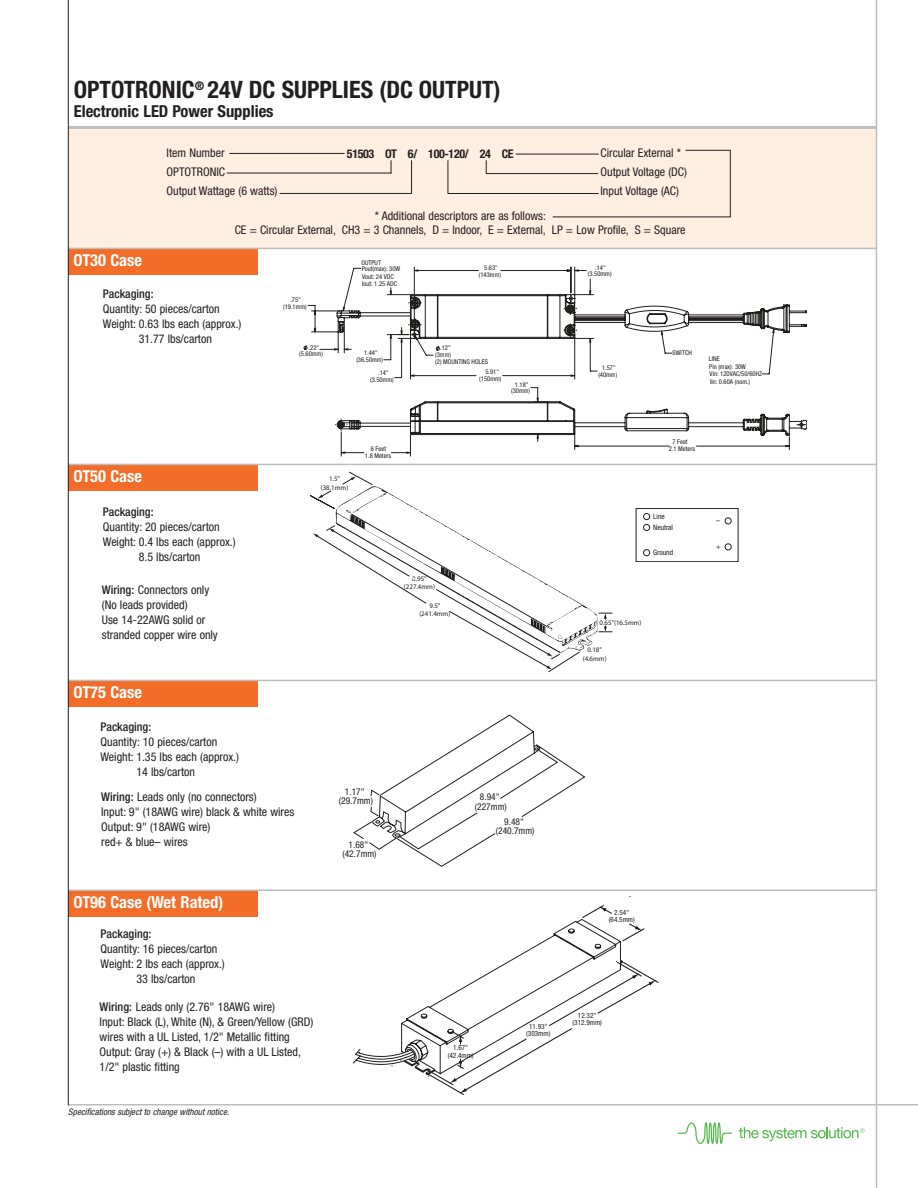
<style>
.page{position:relative;width:918px;height:1188px;background:#fff}
.page>*{position:absolute;margin:0;border:0;box-sizing:border-box;transform-origin:0 0}
.t1{font:700 condensed 24px "Helvetica Neue";color:#231f20}
.t2{font:700 condensed 16.5px "Helvetica Neue";color:#fff}
.t3{font:700 condensed 16.5px "Helvetica Neue";color:#231f20}
.t4{font:condensed 12px/15px "Helvetica Neue";color:#231f20}
.t5{font:500 condensed 12px "Helvetica Neue";color:#231f20}
.t6{font:700 condensed 12px "Helvetica Neue";letter-spacing:-.03em;color:#231f20}
.t7{font:condensed 9.45px/9.4px "Helvetica Neue";color:#231f20;text-align:center}
.t8{font:condensed 9.45px "Helvetica Neue";color:#201d1e}
.t9{font:italic condensed 9px "Helvetica Neue";letter-spacing:.005em;color:#231f20}
.t10{font:condensed 7.5px "Helvetica Neue";color:#231f20}
.t11{font:condensed 7.2px "Helvetica Neue";color:#201d1e}
.t12{font:condensed 7.2px "Helvetica Neue";color:#231f20}
.t13{font:6.9px/8.2px "Myriad";color:#201d1e;text-align:center}
.t14{font:condensed 6.6px/6.6px "Helvetica Neue";color:#201d1d;text-align:center}
.s1{font-weight:500}
</style>
<div class="page">
<div style="left:68px;top:128px;width:809px;height:120px;background:#feefe1"></div>
<hr style="left:229px;top:153px;width:116px;height:1px;background:#231f20">
<hr style="left:227px;top:173px;width:164px;height:1px;background:#231f20">
<svg style="left:391px;top:160px;width:1px;height:13px"></svg>
<hr style="left:280px;top:193px;width:131px;height:1px;background:#231f20">
<hr style="left:411px;top:160px;width:1px;height:34px;background:#231f20">
<hr style="left:448px;top:160px;width:1px;height:34px;background:#231f20">
<hr style="left:516px;top:154px;width:83px;height:1px;background:#231f20">
<hr style="left:448px;top:193px;width:151px;height:1px;background:#231f20">
<svg style="left:486px;top:160px;width:1px;height:13px"></svg>
<hr style="left:486px;top:173px;width:112px;height:1px;background:#231f20">
<hr style="left:553px;top:217px;width:178px;height:1px;background:#231f20">
<hr style="left:686px;top:150px;width:45px;height:1px;background:#231f20">
<hr style="left:730px;top:150px;width:1px;height:67px;background:#231f20">
<hr style="left:69px;top:126px;width:808px;height:3px;background:#bcbdc0">
<div style="left:68px;top:248px;width:189px;height:27px;background:#f36c28"></div>
<hr style="left:68px;top:248px;width:809px;height:1px;background:#bcbdc0">
<div style="left:68px;top:464px;width:189px;height:27px;background:#f36c28"></div>
<hr style="left:68px;top:464px;width:809px;height:1px;background:#bcbdc0">
<div style="left:68px;top:680px;width:189px;height:27px;background:#f36c28"></div>
<hr style="left:68px;top:680px;width:809px;height:1px;background:#bcbdc0">
<div style="left:68px;top:890px;width:189px;height:27px;background:#f36c28"></div>
<hr style="left:68px;top:890px;width:809px;height:1px;background:#bcbdc0">
<svg style="left:678px;top:1122px;width:54px;height:22px"></svg>
<svg style="left:739px;top:1127px;width:126px;height:14px"></svg>
<hr style="left:876px;top:0;width:1px;height:1188px;background:#bcbdc0">
<hr style="left:68px;top:1104px;width:850px;height:1px;background:#bcbdc0">
<hr style="left:68px;top:0;width:1px;height:1105px;background:#231f20">
<svg style="left:310px;top:472px;width:302px;height:200px"></svg>
<svg style="left:353px;top:715px;width:232px;height:152px"></svg>
<svg style="left:353px;top:896px;width:277px;height:171px"></svg>
<svg style="left:401px;top:905px;width:257px;height:190px"></svg>
<svg style="left:314px;top:266px;width:475px;height:187px"></svg>
<svg style="left:337px;top:294px;width:470px;height:141px"></svg>
<div style="left:636px;top:508px;width:102px;height:54px;border:1px solid #231f20"></div>
<div style="left:643px;top:513px;width:7px;height:7px;border:1px solid #231f20;border-radius:50%"></div>
<div style="left:725px;top:518px;width:7px;height:6px;border:1px solid #231f20;border-radius:50%"></div>
<div style="left:725px;top:544px;width:7px;height:6px;border:1px solid #231f20;border-radius:50%"></div>
<div style="left:643px;top:524px;width:7px;height:7px;border:1px solid #231f20;border-radius:50%"></div>
<div style="left:643px;top:549px;width:7px;height:7px;border:1px solid #231f20;border-radius:50%"></div>
<h1 class="t1" style="left:74px;top:81px;width:428px">OPTOTRONIC<sup>®</sup> 24V DC SUPPLIES (DC OUTPUT)</h1>
<h2 class="t3" style="left:74px;top:105px;width:201px">Electronic LED Power Supplies</h2>
<p class="t4" style="left:167px;top:144px;width:112px;line-height:18.9px">Item Number<br>OPTOTRONIC<br>Output Wattage (6 watts)</p>
<p class="t4" style="left:601px;top:144px;width:88px;line-height:18.9px">Circular External *<br>Output Voltage (DC)<br>Input Voltage (AC)</p>
<p class="t6" style="left:347px;top:149px;width:168px">51503 OT 6/ 100-120/ 24 CE</p>
<h2 class="t2" style="left:74px;top:254px;width:70px">OT30 Case</h2>
<p class="t4" style="left:235px;top:210px;width:452px;line-height:13.5px;text-align:center">* Additional descriptors are as follows:<br>CE = Circular External, CH3 = 3 Channels, D = Indoor, E = External, LP = Low Profile, S = Square</p>
<p class="t14" style="left:361px;top:259px;width:40px;line-height:7.2px;text-align:left">OUTPUT<br>Pout(max): 30W<br>Vout: 24 VDC<br>Iout: 1.25 ADC</p>
<p class="t14" style="left:479px;top:264px;width:24px;line-height:7.1px">5.63" (143mm)</p>
<p class="t14" style="left:588px;top:265px;width:25px">.14" (3.50mm)</p>
<p class="t5" style="left:103px;top:290px;width:52px">Packaging:</p>
<p class="t4" style="left:103px;top:303px;width:118px">Quantity: 50 pieces/carton</p>
<p class="t4" style="left:103px;top:318px;width:140px">Weight: 0.63 lbs each (approx.)</p>
<p class="t4" style="left:139px;top:333px;width:75px">31.77 lbs/carton</p>
<p class="t14" style="left:283px;top:297px;width:25px;line-height:7.1px">.75" (19.1mm)</p>
<p class="t14" style="left:299px;top:344px;width:25px;text-align:left;text-indent:9px">.22" (5.60mm)</p>
<p class="t14" style="left:356px;top:350px;width:28px;line-height:7.1px">1.44" (36.50mm)</p>
<p class="t14" style="left:370px;top:370px;width:25px">.14" (3.50mm)</p>
<p class="t14" style="left:435px;top:342px;width:54px;line-height:13.6px;text-align:left;text-indent:5px">.12"<br>(2) MOUNTING HOLES</p>
<p class="t14" style="left:435px;top:352px;width:17px">(3mm)</p>
<p class="t14" style="left:479px;top:369px;width:24px">5.91" (150mm)</p>
<p class="t14" style="left:511px;top:382px;width:20px">1.18" (30mm)</p>
<p class="t14" style="left:598px;top:365px;width:20px">1.57" (40mm)</p>
<p class="t14" style="left:673px;top:350px;width:21px">SWITCH</p>
<p class="t14" style="left:709px;top:356px;width:55px;line-height:7.5px;text-align:left">LINE<br>Pin (max): 30W<br>Vin: 120VAC/50/60HZ<br>Iin: 0.60A (nom.)</p>
<h2 class="t2" style="left:74px;top:470px;width:70px">OT50 Case</h2>
<p class="t5" style="left:103px;top:508px;width:52px">Packaging:</p>
<p class="t4" style="left:103px;top:521px;width:118px">Quantity: 20 pieces/carton</p>
<p class="t4" style="left:103px;top:536px;width:134px">Weight: 0.4 lbs each (approx.)</p>
<p class="t4" style="left:139px;top:551px;width:63px">8.5 lbs/carton</p>
<p class="t4" style="left:102px;top:583px;width:117px"><span class="s1">Wiring:</span> Connectors only (No leads provided)<br>Use 14-22AWG solid or stranded copper wire only</p>
<p class="t13" style="left:321px;top:475px;width:29px">1.5” (38.1mm)</p>
<p class="t14" style="left:371px;top:446px;width:17px">6 Feet</p>
<p class="t14" style="left:365px;top:453px;width:28px">1.8 Meters</p>
<p class="t13" style="left:404px;top:575px;width:33px">8.95” (227.4mm)</p>
<p class="t13" style="left:419px;top:602px;width:33px">9.5” (241.4mm)</p>
<h2 class="t2" style="left:74px;top:686px;width:70px">OT75 Case</h2>
<p class="t5" style="left:101px;top:722px;width:52px">Packaging:</p>
<p class="t4" style="left:101px;top:735px;width:118px">Quantity: 10 pieces/carton</p>
<p class="t4" style="left:101px;top:750px;width:140px">Weight: 1.35 lbs each (approx.)</p>
<p class="t4" style="left:136px;top:765px;width:60px">14 lbs/carton</p>
<p class="t4" style="left:101px;top:791px;width:195px"><span class="s1">Wiring:</span> Leads only (no connectors)<br>Input: 9" (18AWG wire) black &amp; white wires<br>Output: 9" (18AWG wire)<br>red+ &amp; blue– wires</p>
<h2 class="t2" style="left:74px;top:896px;width:151px">OT96 Case (Wet Rated)</h2>
<p class="t5" style="left:101px;top:930px;width:52px">Packaging:</p>
<p class="t4" style="left:101px;top:943px;width:118px">Quantity: 16 pieces/carton</p>
<p class="t4" style="left:101px;top:958px;width:126px">Weight: 2 lbs each (approx.)</p>
<p class="t4" style="left:137px;top:973px;width:60px">33 lbs/carton</p>
<p class="t4" style="left:100px;top:1000px;width:215px"><span class="s1">Wiring:</span> Leads only (2.76" 18AWG wire)<br>Input: Black (L), White (N), &amp; Green/Yellow (GRD) wires with a UL Listed, 1/2" Metallic fitting Output: Gray (+) &amp; Black (–) with a UL Listed, 1/2" plastic fitting</p>
<p class="t9" style="left:68px;top:1109px;width:164px">Specifications subject to change without notice.</p>
<p class="t7" style="left:345px;top:787px;width:21px">1.17"</p>
<p class="t8" style="left:339px;top:797px;width:36px">(29.7mm)</p>
<p class="t7" style="left:343px;top:840px;width:36px">1.68" (42.7mm)</p>
<p class="t7" style="left:475px;top:793px;width:33px">8.94" (227mm)</p>
<p class="t7" style="left:496px;top:818px;width:40px">9.48" (240.7mm)</p>
<p class="t12" style="left:453px;top:1045px;width:17px">1.67"</p>
<p class="t11" style="left:448px;top:1053px;width:27px">(42.4mm)</p>
<p class="t12" style="left:529px;top:1024px;width:20px">11.93"</p>
<p class="t11" style="left:526px;top:1031px;width:26px">(303mm)</p>
<p class="t14" style="left:672px;top:439px;width:17px">7 Feet</p>
<p class="t14" style="left:669px;top:446px;width:28px">2.1 Meters</p>
<p class="t10" style="left:653px;top:513px;width:13px">Line</p>
<p class="t10" style="left:653px;top:524px;width:21px">Neutral</p>
<p class="t10" style="left:653px;top:550px;width:21px">Ground</p>
<p class="t10" style="left:716px;top:518px;width:5px">–</p>
<p class="t10" style="left:716px;top:544px;width:6px">+</p>
<p class="t13" style="left:600px;top:619px;width:43px">0.65”(16.5mm)</p>
<p class="t13" style="left:583px;top:646px;width:25px">0.18” (4.6mm)</p>
<p class="t12" style="left:614px;top:910px;width:17px">2.54"</p>
<p class="t11" style="left:609px;top:917px;width:27px">(64.5mm)</p>
<p class="t12" style="left:578px;top:1013px;width:20px">12.32"</p>
<p class="t11" style="left:573px;top:1020px;width:31px">(312.9mm)</p>
</div>
